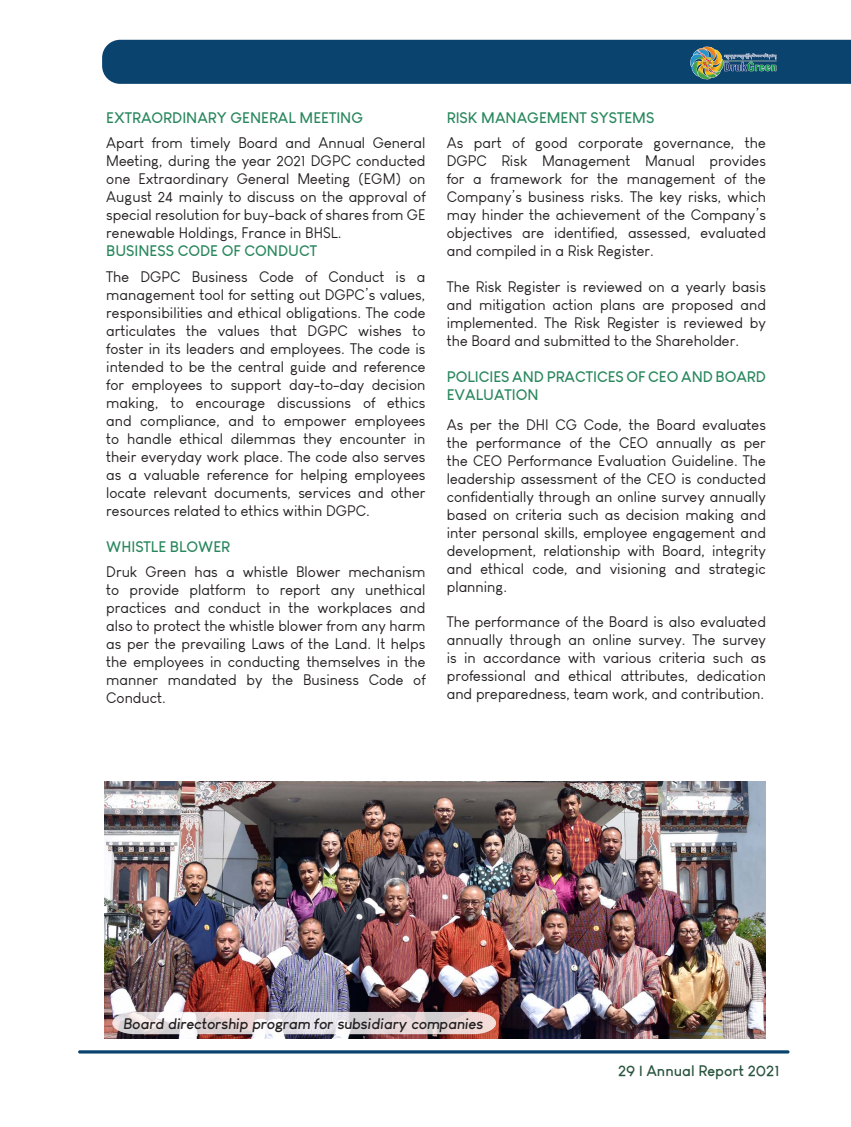
<style>
.page{position:relative;width:851px;height:1127px;background:#fff}
.page>*{position:absolute;margin:0;border:0;box-sizing:border-box;transform-origin:0 0}
.t1{font:15px/18px "Louis George Cafe";color:#231f20;text-align:justify}
.t2{font:700 15px/18px "Louis George Cafe";color:#29875d}
.t3{font:italic 700 15px "Louis George Cafe";color:#231f20}
.t4{font:700 15px "Louis George Cafe";color:#29543d}
</style>
<div class="page">
<div style="left:102px;top:40px;width:748px;height:44px;background:#0b436f"></div>
<img style="left:689px;top:45px;width:89px;height:35px">
<hr style="left:78px;top:1050px;width:711px;height:3px;background:#0b436f;border-radius:2px">
<img style="left:105px;top:781px;width:660px;height:257px">
<svg style="left:112px;top:1012px;width:384px;height:22px;background:#e5dadb"></svg>
<p class="t2" style="left:106px;top:108px;width:258px">EXTRAORDINARY GENERAL MEETING</p>
<p class="t1" style="left:106px;top:134px;width:320px">Apart from timely Board and Annual General Meeting, during the year 2021 DGPC conducted one Extraordinary General Meeting (EGM) on August 24 mainly to discuss on the approval of special resolution for buy-back of shares from GE renewable Holdings, France in BHSL.</p>
<p class="t2" style="left:106px;top:242px;width:212px">BUSINESS CODE OF CONDUCT</p>
<p class="t1" style="left:106px;top:267px;width:320px">The DGPC Business Code of Conduct is a management tool for setting out DGPC’s values, responsibilities and ethical obligations. The code articulates the values that DGPC wishes to foster in its leaders and employees. The code is intended to be the central guide and reference for employees to support day-to-day decision making, to encourage discussions of ethics and compliance, and to empower employees to handle ethical dilemmas they encounter in their everyday work place. The code also serves as a valuable reference for helping employees locate relevant documents, services and other resources related to ethics within DGPC.</p>
<p class="t2" style="left:106px;top:537px;width:125px">WHISTLE BLOWER</p>
<p class="t1" style="left:106px;top:563px;width:321px">Druk Green has a whistle Blower mechanism to provide platform to report any unethical practices and conduct in the workplaces and also to protect the whistle blower from any harm as per the prevailing Laws of the Land. It helps the employees in conducting themselves in the manner mandated by the Business Code of Conduct.</p>
<p class="t2" style="left:446px;top:108px;width:209px">RISK MANAGEMENT SYSTEMS</p>
<p class="t1" style="left:446px;top:134px;width:320px">As part of good corporate governance, the DGPC Risk Management Manual provides for a framework for the management of the Company’s business risks. The key risks, which may hinder the achievement of the Company’s objectives are identified, assessed, evaluated and compiled in a Risk Register.</p>
<p class="t1" style="left:446px;top:278px;width:320px">The Risk Register is reviewed on a yearly basis and mitigation action plans are proposed and implemented. The Risk Register is reviewed by the Board and submitted to the Shareholder.</p>
<p class="t2" style="left:446px;top:368px;width:320px">POLICIES AND PRACTICES OF CEO AND BOARD<br>EVALUATION</p>
<p class="t1" style="left:446px;top:416px;width:320px">As per the DHI CG Code, the Board evaluates the performance of the CEO annually as per the CEO Performance Evaluation Guideline. The leadership assessment of the CEO is conducted confidentially through an online survey annually based on criteria such as decision making and inter personal skills, employee engagement and development, relationship with Board, integrity and ethical code, and visioning and strategic planning.</p>
<p class="t1" style="left:446px;top:612px;width:320px">The performance of the Board is also evaluated annually through an online survey. The survey is in accordance with various criteria such as professional and ethical attributes, dedication and preparedness, team work, and contribution.</p>
<p class="t3" style="left:124px;top:1013px;width:361px">Board directorship program for subsidiary companies</p>
<p class="t4" style="left:618px;top:1061px;width:163px">29 | Annual Report 2021</p>
</div>
